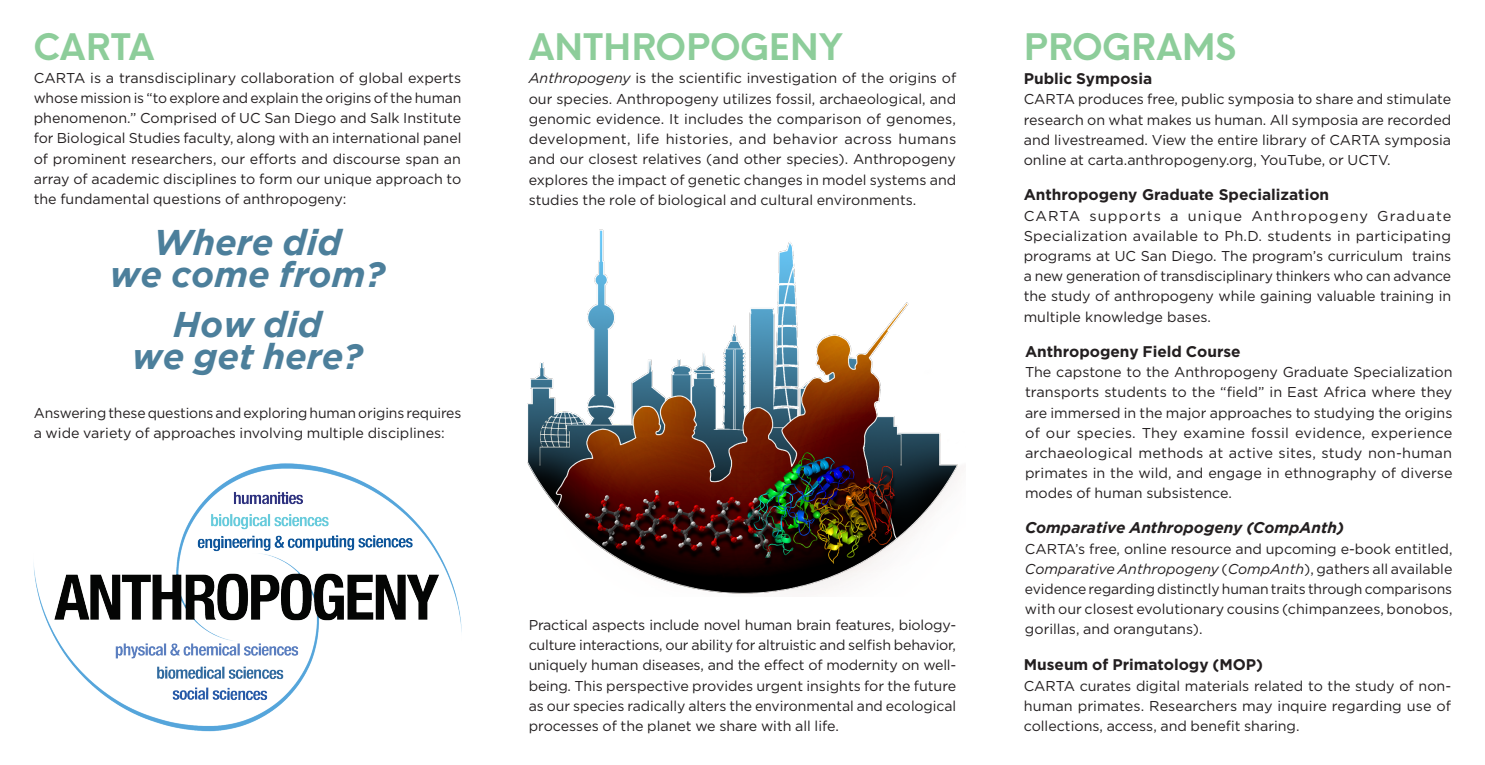
<style>
.page{position:relative;width:1485px;height:765px;background:#fff}
.page>*{position:absolute;margin:0;border:0;box-sizing:border-box;transform-origin:0 0}
.t1{font:italic 700 35.62px "Gotham";color:#4c7f9b}
.t2{font:700 35.62px "Neue Hans Kendrick";color:#8dcd9a}
.t3{font:700 15.5px "Gotham";color:#231f20}
.t4{font:italic 700 15.5px "Gotham";color:#231f20}
.t5{font:14.25px/20.2px "Gotham";color:#231f20;text-align:justify}
.s1{font-style:italic}
</style>
<div class="page">
<img style="left:33px;top:463px;width:429px;height:269px">
<img style="left:527px;top:229px;width:433px;height:365px">
<p class="t2" style="left:34px;top:14px;width:122px">CARTA</p>
<p class="t2" style="left:529px;top:14px;width:316px">ANTHROPOGENY</p>
<p class="t2" style="left:1024px;top:14px;width:214px">PROGRAMS</p>
<p class="t5" style="left:34px;top:67px;width:429px">CARTA is a transdisciplinary collaboration of global experts whose mission is “to explore and explain the origins of the human phenomenon.” Comprised of UC San Diego and Salk Institute for Biological Studies faculty, along with an international panel of prominent researchers, our efforts and discourse span an array of academic disciplines to form our unique approach to the fundamental questions of anthropogeny:</p>
<p class="t1" style="left:154px;top:221px;width:189px">Where did</p>
<p class="t1" style="left:110px;top:253px;width:277px">we come from?</p>
<p class="t1" style="left:173px;top:304px;width:150px">How did</p>
<p class="t1" style="left:132px;top:336px;width:232px">we get here?</p>
<p class="t5" style="left:34px;top:402px;width:429px">Answering these questions and exploring human origins requires a wide variety of approaches involving multiple disciplines:</p>
<p class="t5" style="left:529px;top:68px;width:429px"><span class="s1">Anthropogeny</span> is the scientific investigation of the origins of our species. Anthropogeny utilizes fossil, archaeological, and genomic evidence. It includes the comparison of genomes, development, life histories, and behavior across humans and our closest relatives (and other species). Anthropogeny explores the impact of genetic changes in model systems and studies the role of biological and cultural environments.</p>
<p class="t5" style="left:529px;top:615px;width:429px">Practical aspects include novel human brain features, biology&shy;culture interactions, our ability for altruistic and selfish behavior, uniquely human diseases, and the effect of modernity on well&shy;being. This perspective provides urgent insights for the future as our species radically alters the environmental and ecological processes of the planet we share with all life.</p>
<p class="t3" style="left:1024px;top:70px;width:130px">Public Symposia</p>
<p class="t5" style="left:1024px;top:89px;width:429px">CARTA produces free, public symposia to share and stimulate research on what makes us human. All symposia are recorded and livestreamed. View the entire library of CARTA symposia online at carta.anthropogeny.org, YouTube, or UCTV.</p>
<p class="t3" style="left:1024px;top:186px;width:307px">Anthropogeny Graduate Specialization</p>
<p class="t5" style="left:1024px;top:205px;width:429px">CARTA supports a unique Anthropogeny Graduate Specialization available to Ph.D. students in participating programs at UC San Diego. The program’s curriculum trains a new generation of transdisciplinary thinkers who can advance the study of anthropogeny while gaining valuable training in multiple knowledge bases.</p>
<p class="t3" style="left:1025px;top:342px;width:217px">Anthropogeny Field Course</p>
<p class="t5" style="left:1025px;top:362px;width:429px">The capstone to the Anthropogeny Graduate Specialization transports students to the “field” in East Africa where they are immersed in the major approaches to studying the origins of our species. They examine fossil evidence, experience archaeological methods at active sites, study non-human primates in the wild, and engage in ethnography of diverse modes of human subsistence.</p>
<p class="t4" style="left:1025px;top:519px;width:320px">Comparative Anthropogeny (CompAnth)</p>
<p class="t5" style="left:1025px;top:538px;width:429px">CARTA’s free, online resource and upcoming e-book entitled, <span class="s1">Comparative Anthropogeny</span> (<span class="s1">CompAnth</span>), gathers all available evidence regarding distinctly human traits through comparisons with our closest evolutionary cousins (chimpanzees, bonobos, gorillas, and orangutans).</p>
<p class="t3" style="left:1024px;top:656px;width:241px">Museum of Primatology (MOP)</p>
<p class="t5" style="left:1024px;top:675px;width:429px">CARTA curates digital materials related to the study of non&shy;human primates. Researchers may inquire regarding use of collections, access, and benefit sharing.</p>
</div>
